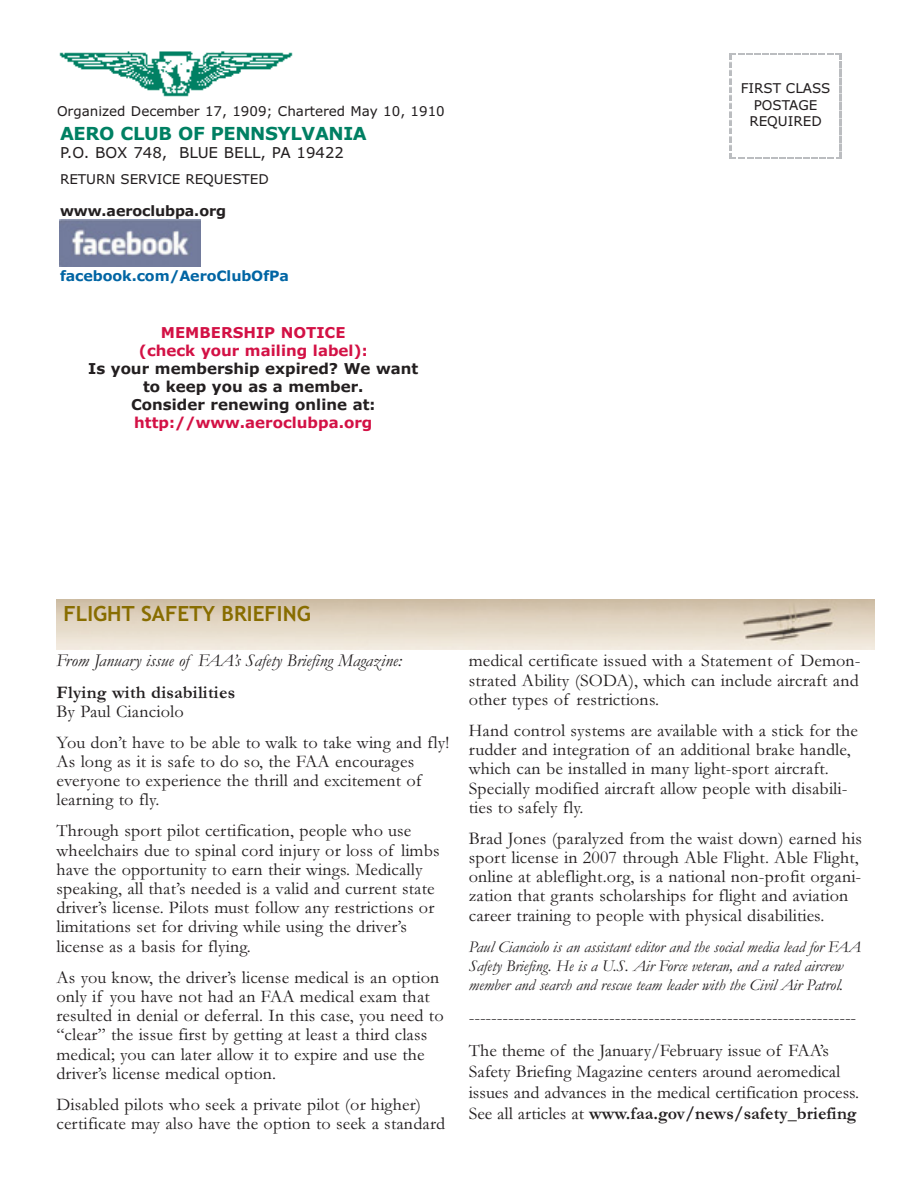
<style>
.page{position:relative;width:918px;height:1188px;background:#fff}
.page>*{position:absolute;margin:0;border:0;box-sizing:border-box;transform-origin:0 0}
.t1{font:21px "TT15154 O00";color:#886d00}
.t2{font:18px/19.2px "TT15186 O00";letter-spacing:.01em;color:#231f20}
.t3{font:18px "TT1518 EO00";color:#231f20}
.t4{font:18px "TT1519 CO00";color:#231f20}
.t5{font:18px "TT15162 O00";letter-spacing:-.02em;color:#008063}
.t6{font:16.5px/19.2px "TT1519 CO00";letter-spacing:-.005em;color:#231f20}
.t7{font:15px/18px "TT15162 O00";color:#231f20;text-align:center}
.t8{font:15px/18px "TT15162 O00";color:#d31145;text-align:center}
.t9{font:15px "TT15169 O00";color:#231f20}
.t10{font:14.25px "TT15162 O00";letter-spacing:-.005em;color:#0065a4}
.t11{font:14.25px "TT15162 O00";letter-spacing:-.005em;color:#231f20}
.t12{font:13.5px/16.2px "TT15169 O00";color:#231f20;text-align:center}
.s1{font-family:"TT15186 O00"}
</style>
<div class="page">
<img style="left:59px;top:51px;width:234px;height:46px">
<svg style="left:730px;top:53px;width:111px;height:106px"></svg>
<img style="left:56px;top:599px;width:818px;height:51px">
<img style="left:60px;top:220px;width:141px;height:46px">
<p class="t12" style="left:57px;top:105px;width:389px">Organized December 17, 1909; Chartered May 10, 1910</p>
<p class="t5" style="left:60px;top:126px;width:308px">AERO CLUB OF PENNSYLVANIA</p>
<p class="t9" style="left:60px;top:146px;width:285px">P.O. BOX 748, BLUE BELL, PA 19422</p>
<p class="t12" style="left:60px;top:172px;width:210px">RETURN SERVICE REQUESTED</p>
<p class="t11" style="left:60px;top:205px;width:168px">www.aeroclubpa.org</p>
<p class="t10" style="left:60px;top:270px;width:231px">facebook.com/AeroClubOfPa</p>
<p class="t8" style="left:139px;top:325px;width:231px">MEMBERSHIP NOTICE (check your mailing label):</p>
<p class="t7" style="left:88px;top:361px;width:332px">Is your membership expired? We want to keep you as a member.<br>Consider renewing online at:</p>
<p class="t8" style="left:134px;top:415px;width:240px">http://www.aeroclubpa.org</p>
<p class="t12" style="left:741px;top:82px;width:91px">FIRST CLASS<br>POSTAGE<br>REQUIRED</p>
<p class="t1" style="left:63px;top:605px;width:249px">FLIGHT SAFETY BRIEFING</p>
<p class="t4" style="left:56px;top:655px;width:347px">From January issue of FAA’s Safety Briefing Magazine:</p>
<p class="t3" style="left:56px;top:686px;width:180px">Flying with disabilities</p>
<p class="t2" style="left:56px;top:698px;width:394px;line-height:31px">By Paul Cianciolo<br>You don’t have to be able to walk to take wing and fly!</p>
<p class="t2" style="left:56px;top:754px;width:367px">As long as it is safe to do so, the FAA encourages everyone to experience the thrill and excitement of learning to fly.</p>
<p class="t2" style="left:56px;top:823px;width:385px">Through sport pilot certification, people who use wheelchairs due to spinal cord injury or loss of limbs have the opportunity to earn their wings. Medically speaking, all that’s needed is a valid and current state driver’s license. Pilots must follow any restrictions or limitations set for driving while using the driver’s license as a basis for flying.</p>
<p class="t2" style="left:56px;top:970px;width:389px">As you know, the driver’s license medical is an option only if you have not had an FAA medical exam that resulted in denial or deferral. In this case, you need to “clear” the issue first by getting at least a third class medical; you can later allow it to expire and use the driver’s license medical option.</p>
<p class="t2" style="left:56px;top:1097px;width:390px">Disabled pilots who seek a private pilot (or higher) certificate may also have the option to seek a standard</p>
<p class="t2" style="left:469px;top:653px;width:393px;text-align:justify">medical certificate issued with a Statement of Demon&shy;strated Ability (SODA), which can include aircraft and other types of restrictions.</p>
<p class="t2" style="left:469px;top:723px;width:391px">Hand control systems are available with a stick for the rudder and integration of an additional brake handle, which can be installed in many light-sport aircraft.<br>Specially modified aircraft allow people with disabili&shy;ties to safely fly.</p>
<p class="t2" style="left:469px;top:831px;width:395px">Brad Jones (paralyzed from the waist down) earned his sport license in 2007 through Able Flight. Able Flight, online at ableflight.org, is a national non-profit organi&shy;zation that grants scholarships for flight and aviation career training to people with physical disabilities.</p>
<p class="t6" style="left:469px;top:939px;width:394px">Paul Cianciolo is an assistant editor and the social media lead for FAA<br>Safety Briefing. He is a U.S. Air Force veteran, and a rated aircrew member and search and rescue team leader with the Civil Air Patrol.</p>
<p class="t2" style="left:469px;top:1003px;width:389px;line-height:32.8px">---------------------------------------------------------------------<br>The theme of the January/February issue of FAA’s</p>
<p class="t2" style="left:469px;top:1063px;width:392px;line-height:21px">Safety Briefing Magazine centers around aeromedical issues and advances in the medical certification process.</p>
<p class="t3" style="left:469px;top:1107px;width:389px"><span class="s1">See all articles at</span> www.faa.gov/news/safety_briefing</p>
</div>
